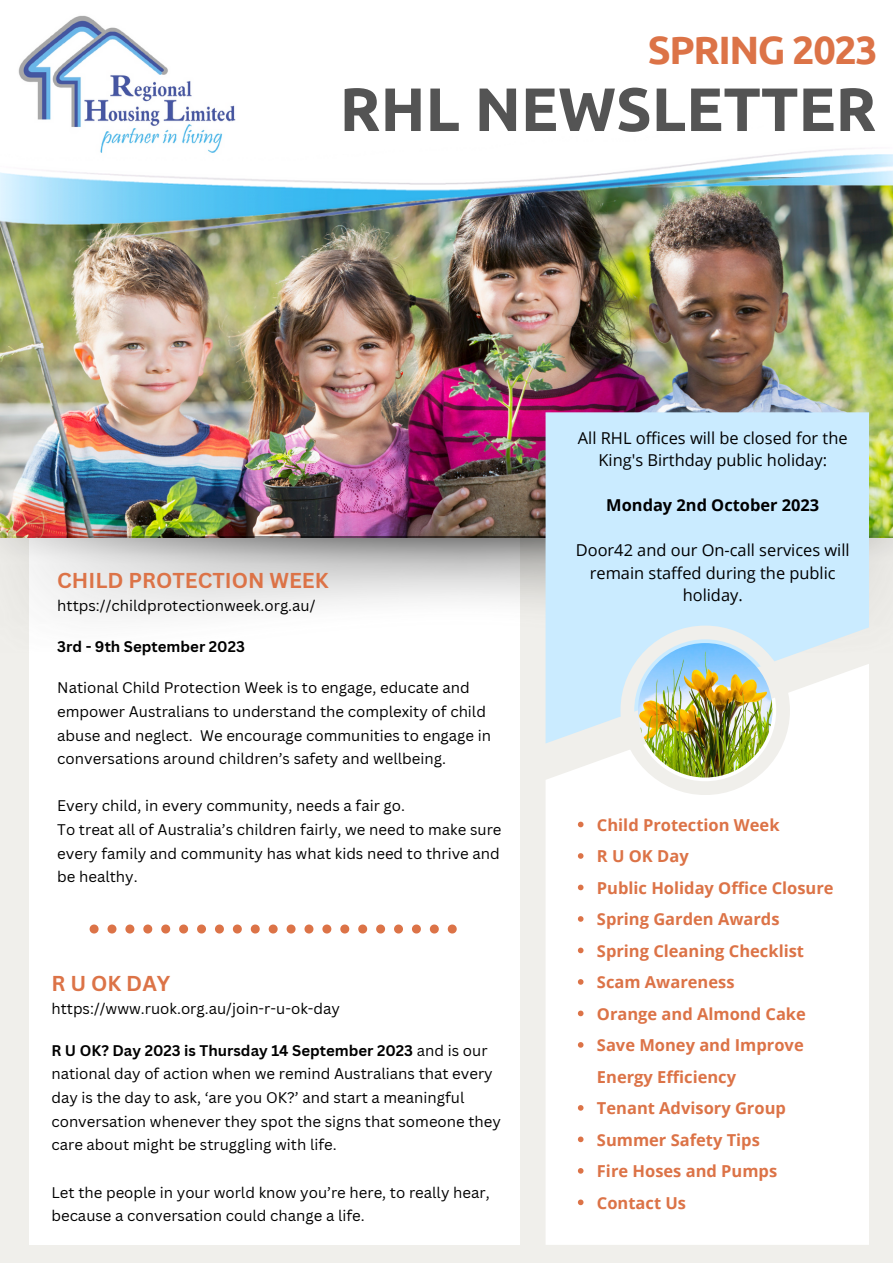
<style>
.page{position:relative;width:893px;height:1264px;background:#fff}
.page>*{position:absolute;margin:0;border:0;box-sizing:border-box;transform-origin:0 0}
.t1{font:700 61.2px "Ubuntu";color:#545454}
.t2{font:700 39.6px "Ubuntu";letter-spacing:-.035em;color:#dc7347}
.t3{font:700 21px "Canva Sans";color:#dc7347}
.t4{font:700 16.5px/31.5px "Open Sans";color:#dc7347}
.t5{font:16.35px/22.5px "Open Sans";color:#000;text-align:center}
.t6{font:700 16.35px "Open Sans";color:#000}
.t7{font:15px/23.5px "Canva Sans";color:#000}
.t8{font:700 15px "Canva Sans";color:#000}
.s1{font-weight:700}
</style>
<div class="page">
<div style="left:0;top:0;width:892px;height:1262px;background:#f0efeb"></div>
<div style="left:29px;top:163px;width:491px;height:1081px;background:#fff"></div>
<img style="left:0;top:252px;width:892px;height:363px">
<div style="left:546px;top:743px;width:323px;height:501px;background:#fff"></div>
<svg style="left:545px;top:412px;width:324px;height:331px;background:#ceebfd"></svg>
<img style="left:620px;top:625px;width:169px;height:170px">
<div style="left:0;top:0;width:892px;height:177px;background:#fff"></div>
<img style="left:18px;top:15px;width:218px;height:111px">
<img style="left:0;top:126px;width:892px;height:126px">
<svg style="left:90px;top:924px;width:9px;height:9px"></svg>
<svg style="left:107px;top:924px;width:9px;height:9px"></svg>
<svg style="left:125px;top:924px;width:9px;height:9px"></svg>
<svg style="left:143px;top:924px;width:9px;height:9px"></svg>
<svg style="left:161px;top:924px;width:9px;height:9px"></svg>
<svg style="left:179px;top:924px;width:9px;height:9px"></svg>
<svg style="left:197px;top:924px;width:9px;height:9px"></svg>
<svg style="left:215px;top:924px;width:9px;height:9px"></svg>
<svg style="left:233px;top:924px;width:9px;height:9px"></svg>
<svg style="left:251px;top:924px;width:9px;height:9px"></svg>
<svg style="left:269px;top:924px;width:8px;height:9px"></svg>
<svg style="left:286px;top:924px;width:9px;height:9px"></svg>
<svg style="left:304px;top:924px;width:9px;height:9px"></svg>
<svg style="left:322px;top:924px;width:9px;height:9px"></svg>
<svg style="left:340px;top:924px;width:9px;height:9px"></svg>
<svg style="left:358px;top:924px;width:9px;height:9px"></svg>
<svg style="left:376px;top:924px;width:9px;height:9px"></svg>
<svg style="left:394px;top:924px;width:9px;height:9px"></svg>
<svg style="left:412px;top:924px;width:9px;height:9px"></svg>
<svg style="left:430px;top:924px;width:9px;height:9px"></svg>
<svg style="left:447px;top:924px;width:9px;height:9px"></svg>
<svg style="left:578px;top:821px;width:5px;height:6px"></svg>
<svg style="left:578px;top:853px;width:5px;height:5px"></svg>
<svg style="left:578px;top:884px;width:5px;height:6px"></svg>
<svg style="left:578px;top:916px;width:5px;height:5px"></svg>
<svg style="left:578px;top:947px;width:5px;height:6px"></svg>
<svg style="left:578px;top:979px;width:5px;height:5px"></svg>
<svg style="left:578px;top:1010px;width:5px;height:6px"></svg>
<svg style="left:578px;top:1042px;width:5px;height:5px"></svg>
<svg style="left:578px;top:1105px;width:5px;height:5px"></svg>
<svg style="left:578px;top:1136px;width:5px;height:6px"></svg>
<svg style="left:578px;top:1167px;width:5px;height:6px"></svg>
<svg style="left:578px;top:1199px;width:5px;height:6px"></svg>
<p class="t2" style="left:647px;top:27px;width:231px">SPRING 2023</p>
<p class="t1" style="left:340px;top:74px;width:538px">RHL NEWSLETTER</p>
<p class="t3" style="left:57px;top:565px;width:273px">CHILD PROTECTION WEEK</p>
<p class="t7" style="left:57px;top:593px;width:260px">https://childprotectionweek.org.au/</p>
<p class="t8" style="left:57px;top:635px;width:189px">3rd - 9th September 2023</p>
<p class="t7" style="left:57px;top:675px;width:435px">National Child Protection Week is to engage, educate and empower Australians to understand the complexity of child abuse and neglect. We encourage communities to engage in conversations around children’s safety and wellbeing.</p>
<p class="t7" style="left:57px;top:793px;width:349px">Every child, in every community, needs a fair go.</p>
<p class="t7" style="left:57px;top:817px;width:445px;text-align:justify">To treat all of Australia’s children fairly, we need to make sure every family and community has what kids need to thrive and be healthy.</p>
<p class="t3" style="left:51px;top:968px;width:120px">R U OK DAY</p>
<p class="t7" style="left:51px;top:996px;width:290px">https://www.ruok.org.au/join-r-u-ok-day</p>
<p class="t7" style="left:51px;top:1038px;width:451px"><span class="s1">R U OK? Day 2023 is Thursday 14 September 2023</span> and is our national day of action when we remind Australians that every day is the day to ask, ‘are you OK?’ and start a meaningful conversation whenever they spot the signs that someone they care about might be struggling with life.</p>
<p class="t7" style="left:51px;top:1179px;width:439px">Let the people in your world know you’re here, to really hear, because a conversation could change a life.</p>
<p class="t5" style="left:578px;top:426px;width:271px">All RHL offices will be closed for the<br>King's Birthday public holiday:</p>
<p class="t6" style="left:606px;top:493px;width:214px">Monday 2nd October 2023</p>
<p class="t5" style="left:576px;top:538px;width:275px">Door42 and our On-call services will remain staffed during the public holiday.</p>
<p class="t4" style="left:597px;top:808px;width:184px">Child Protection Week</p>
<p class="t4" style="left:597px;top:840px;width:93px">R U OK Day</p>
<p class="t4" style="left:597px;top:871px;width:238px">Public Holiday Office Closure</p>
<p class="t4" style="left:597px;top:903px;width:184px">Spring Garden Awards</p>
<p class="t4" style="left:597px;top:934px;width:209px">Spring Cleaning Checklist</p>
<p class="t4" style="left:597px;top:965px;width:139px">Scam Awareness</p>
<p class="t4" style="left:597px;top:997px;width:210px">Orange and Almond Cake</p>
<p class="t4" style="left:597px;top:1028px;width:208px">Save Money and Improve<br>Energy Efficiency</p>
<p class="t4" style="left:597px;top:1091px;width:190px">Tenant Advisory Group</p>
<p class="t4" style="left:597px;top:1123px;width:164px">Summer Safety Tips</p>
<p class="t4" style="left:597px;top:1154px;width:182px">Fire Hoses and Pumps</p>
<p class="t4" style="left:597px;top:1186px;width:91px">Contact Us</p>
</div>
